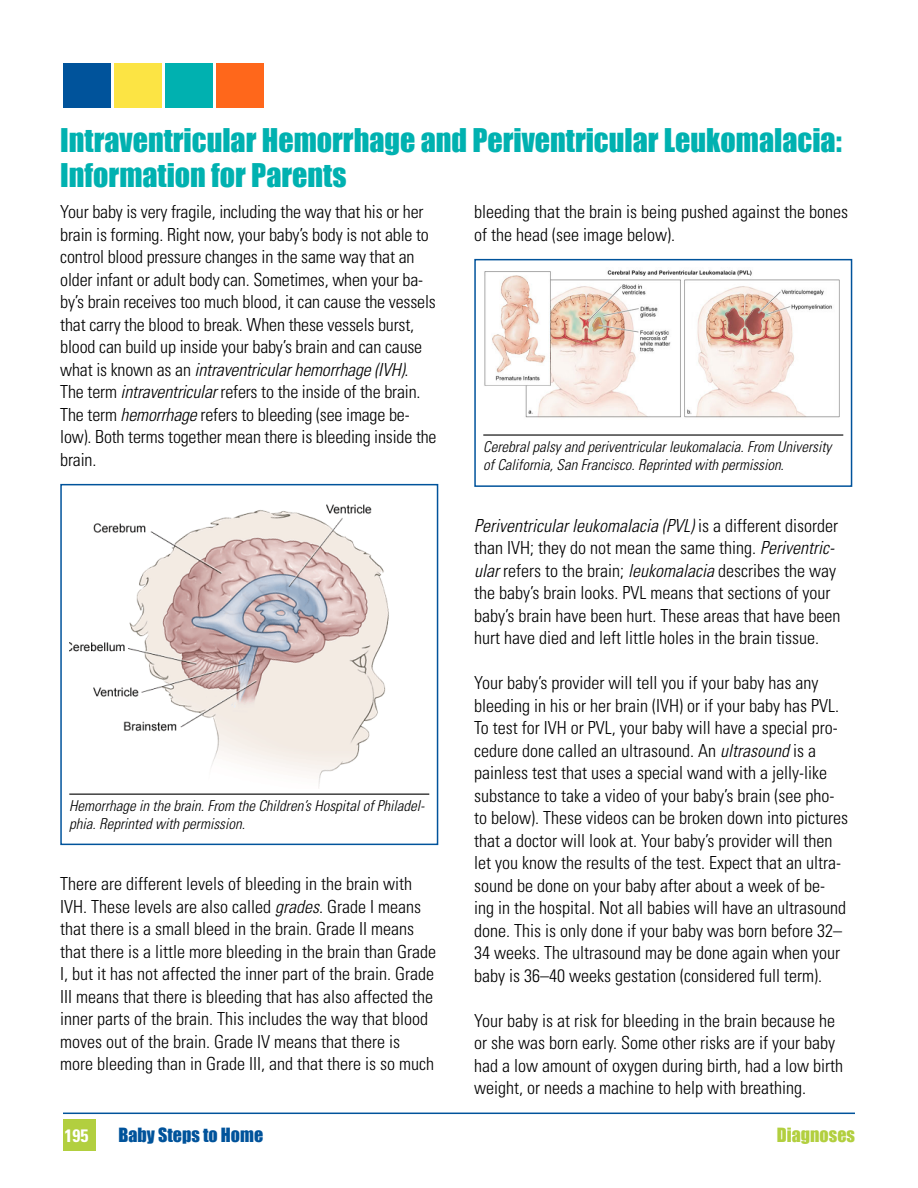
<style>
.page{position:relative;width:918px;height:1188px;background:#fff}
.page>*{position:absolute;margin:0;border:0;box-sizing:border-box;transform-origin:0 0}
.Parents_Heading{font:30px/34.5px "Impact";color:#00b1b0}
.Body_text_no_indent{font:300 condensed 18px/22.5px "Univers LT Std";color:#000}
.t1{font:18px "Impact";color:#00539b}
.t2{font:18px "Impact";color:#b2cf3f}
.t3{font:700 condensed 18px "Univers LT Std";color:#fff}
.t4{font:italic 300 condensed 15px/18px "Univers LT Std";color:#000}
.s1{font-style:italic}
</style>
<div class="page">
<div style="left:114px;top:63px;width:48px;height:45px;background:#fce444"></div>
<div style="left:63px;top:63px;width:48px;height:45px;background:#00539b"></div>
<div style="left:165px;top:63px;width:48px;height:45px;background:#00b1b0"></div>
<div style="left:216px;top:63px;width:48px;height:45px;background:#ff671b"></div>
<hr style="left:63px;top:1113px;width:792px;height:1px;background:#00539b">
<div style="left:63px;top:1120px;width:32px;height:31px;background:#b2cf3f"></div>
<hr style="left:69px;top:794px;width:360px;height:1px;background:#000">
<img style="left:69px;top:504px;width:320px;height:284px">
<div style="left:60px;top:484px;width:378px;height:361px;border:2px solid #00539b"></div>
<hr style="left:483px;top:434px;width:360px;height:2px;background:#000">
<img style="left:484px;top:270px;width:356px;height:148px">
<div style="left:474px;top:259px;width:378px;height:228px;border:2px solid #00539b"></div>
<p class="Parents_Heading" style="left:60px;top:123px;width:783px">Intraventricular Hemorrhage and Periventricular Leukomalacia:<br>Information for Parents</p>
<p class="Body_text_no_indent" style="left:60px;top:201px;width:378px">Your baby is very fragile, including the way that his or her brain is forming. Right now, your baby’s body is not able to control blood pressure changes in the same way that an older infant or adult body can. Sometimes, when your ba&shy;by’s brain receives too much blood, it can cause the vessels that carry the blood to break. When these vessels burst, blood can build up inside your baby’s brain and can cause what is known as an <span class="s1">intraventricular hemorrhage (IVH)</span>.<br>The term <span class="s1">intraventricular</span> refers to the inside of the brain.<br>The term <span class="s1">hemorrhage</span> refers to bleeding (see image be&shy;low). Both terms together mean there is bleeding inside the brain.</p>
<p class="Body_text_no_indent" style="left:474px;top:201px;width:375px">bleeding that the brain is being pushed against the bones of the head (see image below).</p>
<p class="t4" style="left:483px;top:438px;width:350px">Cerebral palsy and periventricular leukomalacia. From University of California, San Francisco. Reprinted with permission.</p>
<p class="t4" style="left:69px;top:797px;width:357px">Hemorrhage in the brain. From the Children’s Hospital of Philadel&shy;phia. Reprinted with permission.</p>
<p class="Body_text_no_indent" style="left:60px;top:873px;width:377px">There are different levels of bleeding in the brain with IVH. These levels are also called <span class="s1">grades</span>. Grade I means that there is a small bleed in the brain. Grade II means that there is a little more bleeding in the brain than Grade I, but it has not affected the inner part of the brain. Grade III means that there is bleeding that has also affected the inner parts of the brain. This includes the way that blood moves out of the brain. Grade IV means that there is more bleeding than in Grade III, and that there is so much</p>
<p class="Body_text_no_indent" style="left:474px;top:514px;width:368px"><span class="s1">Periventricular leukomalacia (PVL)</span> is a different disorder than IVH; they do not mean the same thing. <span class="s1">Periventric&shy;ular</span> refers to the brain; <span class="s1">leukomalacia</span> describes the way the baby’s brain looks. PVL means that sections of your baby’s brain have been hurt. These areas that have been hurt have died and left little holes in the brain tissue.</p>
<p class="Body_text_no_indent" style="left:474px;top:672px;width:375px">Your baby’s provider will tell you if your baby has any bleeding in his or her brain (IVH) or if your baby has PVL.<br>To test for IVH or PVL, your baby will have a special pro&shy;cedure done called an ultrasound. An <span class="s1">ultrasound</span> is a painless test that uses a special wand with a jelly-like substance to take a video of your baby’s brain (see pho&shy;to below). These videos can be broken down into pictures that a doctor will look at. Your baby’s provider will then let you know the results of the test. Expect that an ultra&shy;sound be done on your baby after about a week of be&shy;ing in the hospital. Not all babies will have an ultrasound done. This is only done if your baby was born before 32– 34 weeks. The ultrasound may be done again when your baby is 36–40 weeks gestation (considered full term).</p>
<p class="Body_text_no_indent" style="left:474px;top:1009px;width:370px">Your baby is at risk for bleeding in the brain because he or she was born early. Some other risks are if your baby had a low amount of oxygen during birth, had a low birth weight, or needs a machine to help with breathing.</p>
<p class="t3" style="left:64px;top:1125px;width:25px">195</p>
<p class="t1" style="left:118px;top:1124px;width:146px">Baby Steps to Home</p>
<p class="t2" style="left:777px;top:1124px;width:80px">Diagnoses</p>
</div>
